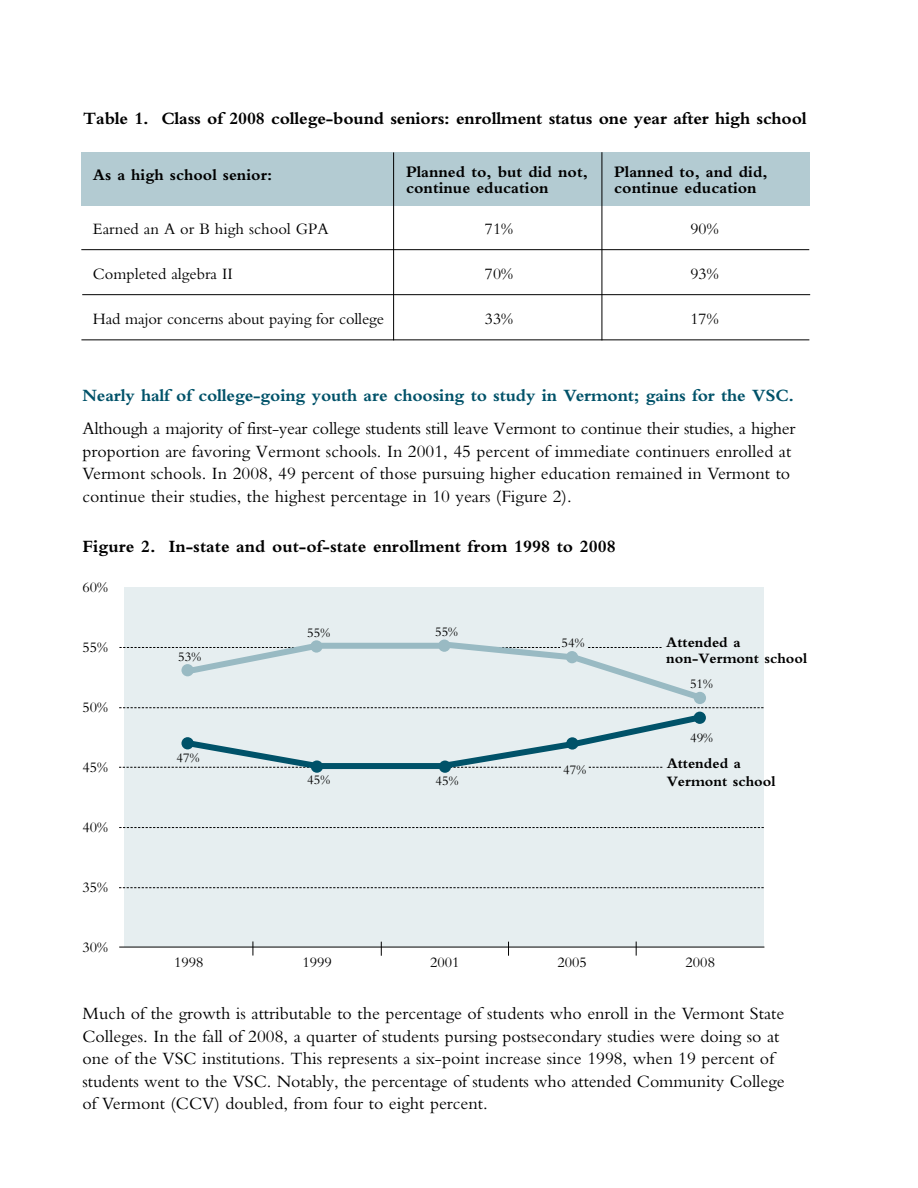
<style>
.page{position:relative;width:918px;height:1188px;background:#fff}
.page>*{position:absolute;margin:0;border:0;box-sizing:border-box;transform-origin:0 0}
.t1{font:18px/22.5px "Bembo Std";color:#000}
.t2{font:700 18px "Bembo Std";letter-spacing:-.01em;color:#000}
.t3{font:700 18px "Bembo Std";letter-spacing:-.01em;color:#005269}
.t4{font:16.5px "Bembo Std";color:#000}
.t5{font:700 16.5px/16.5px "Bembo Std";color:#000}
.t6{font:700 15px/16.5px "Bembo Std";color:#000}
.t7{font:15px "Bembo Std";color:#000}
.t8{font:13.5px "Bembo Std";color:#000}
</style>
<div class="page">
<div style="left:81px;top:152px;width:729px;height:54px;background:#b3cbd2"></div>
<div style="left:125px;top:587px;width:639px;height:360px;background:#e6eef0"></div>
<svg style="left:119px;top:887px;width:645px;height:1px"></svg>
<hr style="left:393px;top:152px;width:1px;height:188px;background:#000">
<hr style="left:602px;top:152px;width:1px;height:188px;background:#000">
<hr style="left:81px;top:249px;width:728px;height:1px;background:#000">
<hr style="left:82px;top:294px;width:728px;height:1px;background:#000">
<hr style="left:81px;top:339px;width:728px;height:1px;background:#000">
<svg style="left:253px;top:941px;width:1px;height:15px"></svg>
<svg style="left:381px;top:942px;width:1px;height:14px"></svg>
<svg style="left:508px;top:942px;width:1px;height:14px"></svg>
<svg style="left:636px;top:942px;width:1px;height:14px"></svg>
<svg style="left:119px;top:827px;width:645px;height:1px"></svg>
<svg style="left:119px;top:638px;width:645px;height:135px"></svg>
<div style="left:562px;top:763px;width:26px;height:18px;background:#e6eef0"></div>
<hr style="left:119px;top:947px;width:645px;height:1px;background:#000">
<p class="t2" style="left:83px;top:112px;width:725px">Table 1. Class of 2008 college-bound seniors: enrollment status one year after high school</p>
<p class="t5" style="left:93px;top:168px;width:181px">As a high school senior:</p>
<p class="t4" style="left:93px;top:223px;width:237px">Earned an A or B high school GPA</p>
<p class="t4" style="left:93px;top:268px;width:142px">Completed algebra II</p>
<p class="t4" style="left:93px;top:313px;width:292px">Had major concerns about paying for college</p>
<p class="t5" style="left:406px;top:165px;width:183px">Planned to, but did not, continue education</p>
<p class="t4" style="left:485px;top:223px;width:30px">71%</p>
<p class="t4" style="left:485px;top:268px;width:30px">70%</p>
<p class="t4" style="left:485px;top:313px;width:30px">33%</p>
<p class="t5" style="left:614px;top:165px;width:155px">Planned to, and did, continue education</p>
<p class="t4" style="left:690px;top:223px;width:30px">90%</p>
<p class="t4" style="left:690px;top:268px;width:30px">93%</p>
<p class="t4" style="left:690px;top:313px;width:30px">17%</p>
<p class="t3" style="left:82px;top:389px;width:713px">Nearly half of college-going youth are choosing to study in Vermont; gains for the VSC.</p>
<p class="t1" style="left:82px;top:419px;width:714px">Although a majority of first-year college students still leave Vermont to continue their studies, a higher proportion are favoring Vermont schools. In 2001, 45 percent of immediate continuers enrolled at Vermont schools. In 2008, 49 percent of those pursuing higher education remained in Vermont to continue their studies, the highest percentage in 10 years (Figure 2).</p>
<p class="t2" style="left:83px;top:541px;width:535px">Figure 2. In-state and out-of-state enrollment from 1998 to 2008</p>
<p class="t7" style="left:82px;top:582px;width:27px">60%</p>
<p class="t7" style="left:82px;top:642px;width:27px">55%</p>
<p class="t7" style="left:82px;top:702px;width:27px">50%</p>
<p class="t7" style="left:82px;top:762px;width:27px">45%</p>
<p class="t7" style="left:82px;top:822px;width:27px">40%</p>
<p class="t7" style="left:82px;top:882px;width:27px">35%</p>
<p class="t7" style="left:82px;top:942px;width:27px">30%</p>
<p class="t8" style="left:178px;top:652px;width:24px">53%</p>
<p class="t8" style="left:177px;top:753px;width:24px">47%</p>
<p class="t8" style="left:307px;top:628px;width:24px">55%</p>
<p class="t8" style="left:435px;top:627px;width:24px">55%</p>
<p class="t8" style="left:307px;top:775px;width:24px">45%</p>
<p class="t8" style="left:436px;top:776px;width:24px">45%</p>
<p class="t8" style="left:562px;top:638px;width:24px">54%</p>
<p class="t8" style="left:563px;top:765px;width:24px">47%</p>
<p class="t6" style="left:666px;top:636px;width:142px">Attended a non-Vermont school</p>
<p class="t8" style="left:690px;top:680px;width:24px">51%</p>
<p class="t8" style="left:690px;top:734px;width:24px">49%</p>
<p class="t6" style="left:667px;top:756px;width:110px;line-height:18px">Attended a<br>Vermont school</p>
<p class="t7" style="left:174px;top:957px;width:31px">1998</p>
<p class="t7" style="left:302px;top:957px;width:31px">1999</p>
<p class="t7" style="left:430px;top:957px;width:31px">2001</p>
<p class="t7" style="left:557px;top:957px;width:31px">2005</p>
<p class="t7" style="left:686px;top:957px;width:31px">2008</p>
<p class="t1" style="left:82px;top:1004px;width:704px">Much of the growth is attributable to the percentage of students who enroll in the Vermont State Colleges. In the fall of 2008, a quarter of students pursing postsecondary studies were doing so at one of the VSC institutions. This represents a six-point increase since 1998, when 19 percent of students went to the VSC. Notably, the percentage of students who attended Community College of Vermont (CCV) doubled, from four to eight percent.</p>
</div>
